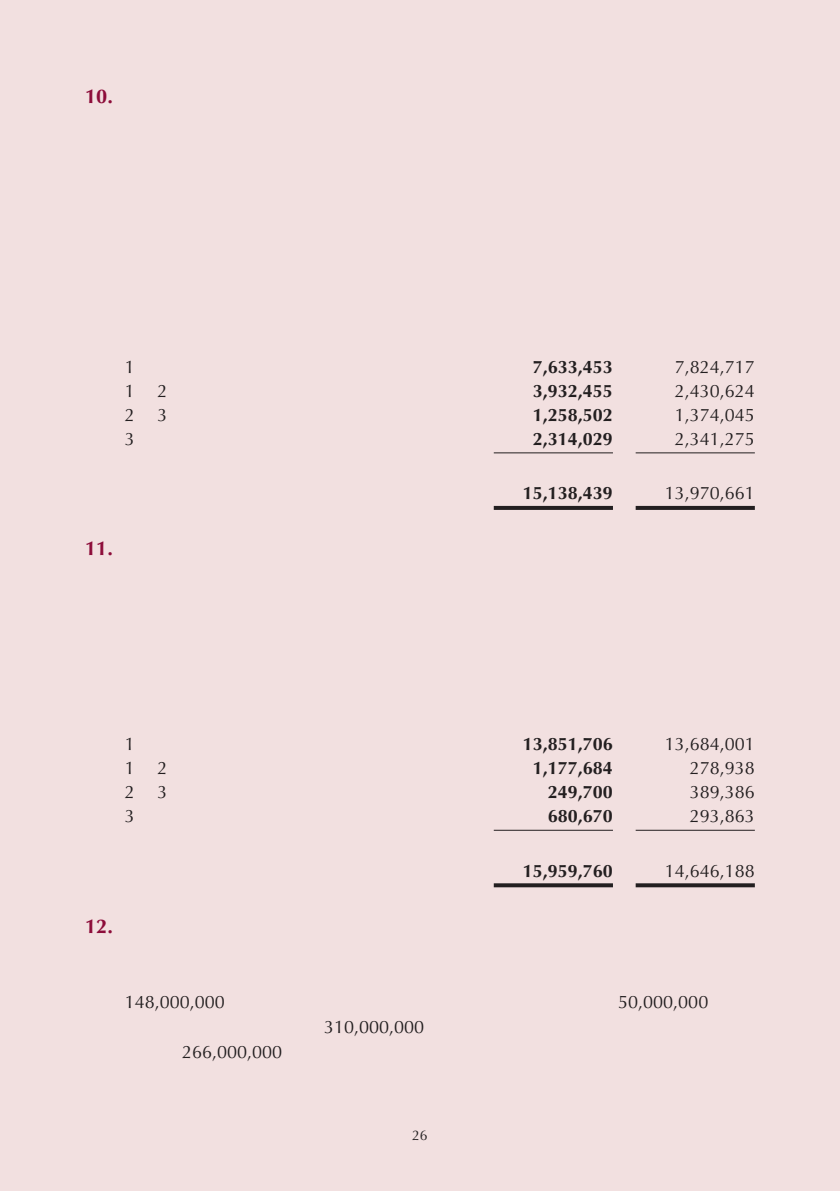
<style>
.page{position:relative;width:840px;height:1191px;background:#fff}
.page>*{position:absolute;margin:0;border:0;box-sizing:border-box;transform-origin:0 0}
.t1{font:700 20px "Optima LT Std";color:#8d0d3a}
.t2{font:18px "Optima LT Std";color:#231f20}
.t3{font:700 18px "Optima LT Std";color:#231f20}
.t4{font:14px "Optima LT Std";color:#231f20}
</style>
<div class="page">
<div style="left:0;top:0;width:839px;height:1191px;background:#f2e0e0"></div>
<hr style="left:493px;top:452px;width:119px;height:1px;background:#231f20">
<hr style="left:635px;top:452px;width:119px;height:1px;background:#231f20">
<svg style="left:493px;top:506px;width:119px;height:4px"></svg>
<svg style="left:635px;top:506px;width:119px;height:4px"></svg>
<hr style="left:493px;top:829px;width:119px;height:1px;background:#231f20">
<hr style="left:635px;top:829px;width:119px;height:1px;background:#231f20">
<svg style="left:493px;top:883px;width:119px;height:4px"></svg>
<svg style="left:635px;top:883px;width:119px;height:4px"></svg>
<p class="t1" style="left:85px;top:84px;width:29px">10.</p>
<p class="t2" style="left:125px;top:356px;width:12px">1</p>
<p class="t2" style="left:125px;top:380px;width:12px">1</p>
<p class="t2" style="left:125px;top:404px;width:12px">2</p>
<p class="t2" style="left:125px;top:428px;width:12px">3</p>
<p class="t2" style="left:157px;top:380px;width:12px">2</p>
<p class="t2" style="left:157px;top:404px;width:12px">3</p>
<p class="t1" style="left:85px;top:537px;width:29px">11.</p>
<p class="t2" style="left:125px;top:734px;width:12px">1</p>
<p class="t2" style="left:125px;top:758px;width:12px">1</p>
<p class="t2" style="left:125px;top:782px;width:12px">2</p>
<p class="t2" style="left:125px;top:806px;width:12px">3</p>
<p class="t2" style="left:157px;top:758px;width:12px">2</p>
<p class="t2" style="left:157px;top:782px;width:12px">3</p>
<p class="t1" style="left:85px;top:914px;width:29px">12.</p>
<p class="t2" style="left:125px;top:991px;width:102px">148,000,000</p>
<p class="t2" style="left:182px;top:1041px;width:102px">266,000,000</p>
<p class="t2" style="left:324px;top:1016px;width:102px">310,000,000</p>
<p class="t4" style="left:412px;top:1127px;width:17px">26</p>
<p class="t3" style="left:532px;top:356px;width:82px">7,633,453</p>
<p class="t2" style="left:674px;top:356px;width:82px">7,824,717</p>
<p class="t3" style="left:532px;top:380px;width:82px">3,932,455</p>
<p class="t2" style="left:674px;top:380px;width:82px">2,430,624</p>
<p class="t3" style="left:532px;top:404px;width:82px">1,258,502</p>
<p class="t2" style="left:674px;top:404px;width:82px">1,374,045</p>
<p class="t3" style="left:532px;top:428px;width:82px">2,314,029</p>
<p class="t2" style="left:674px;top:428px;width:82px">2,341,275</p>
<p class="t3" style="left:522px;top:482px;width:92px">15,138,439</p>
<p class="t2" style="left:664px;top:482px;width:92px">13,970,661</p>
<p class="t3" style="left:522px;top:734px;width:92px">13,851,706</p>
<p class="t2" style="left:664px;top:734px;width:92px">13,684,001</p>
<p class="t3" style="left:532px;top:758px;width:82px">1,177,684</p>
<p class="t2" style="left:689px;top:758px;width:67px">278,938</p>
<p class="t3" style="left:547px;top:782px;width:67px">249,700</p>
<p class="t2" style="left:689px;top:782px;width:67px">389,386</p>
<p class="t3" style="left:547px;top:806px;width:67px">680,670</p>
<p class="t2" style="left:689px;top:806px;width:67px">293,863</p>
<p class="t3" style="left:522px;top:860px;width:92px">15,959,760</p>
<p class="t2" style="left:664px;top:860px;width:92px">14,646,188</p>
<p class="t2" style="left:617px;top:991px;width:92px">50,000,000</p>
</div>
